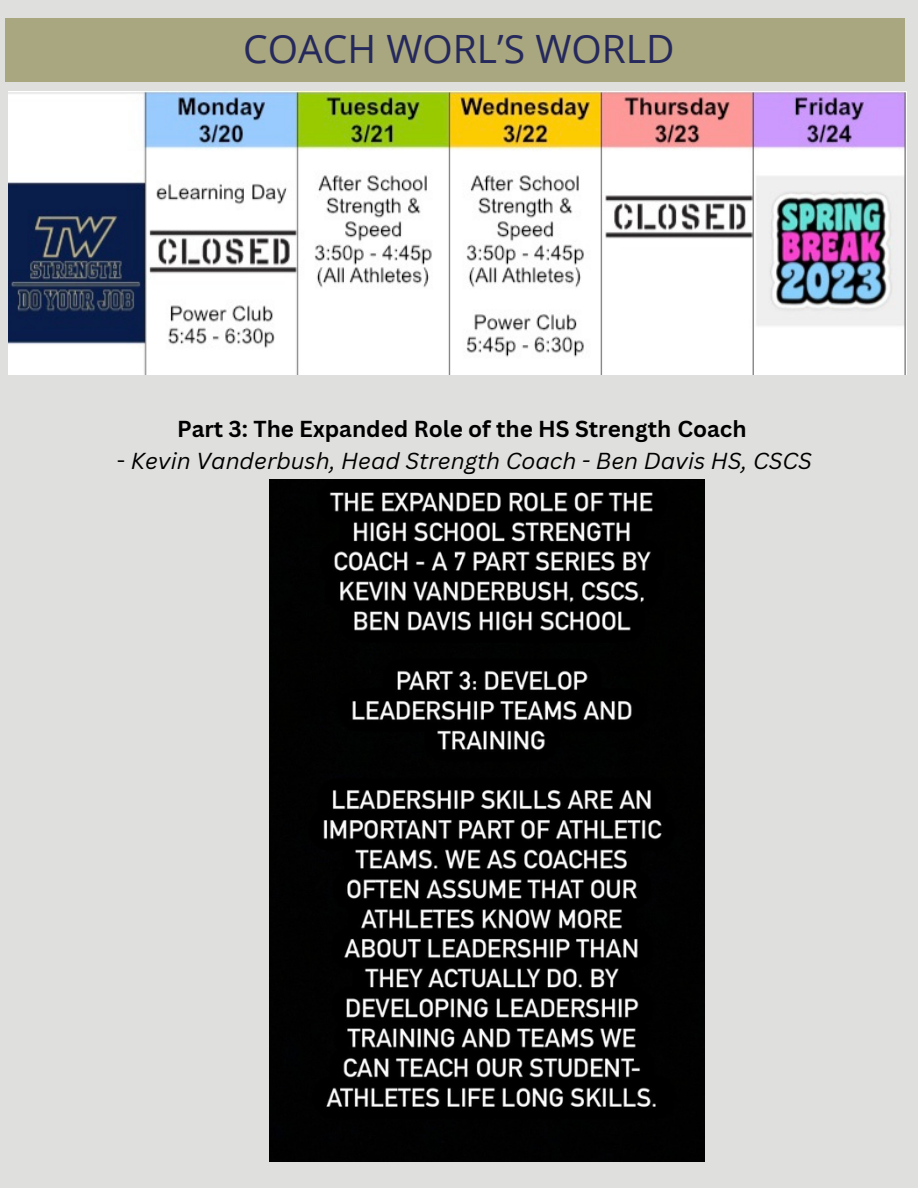
<style>
.page{position:relative;width:918px;height:1188px;background:#dfe0dd}
.page>*{position:absolute;margin:0;border:0;box-sizing:border-box;transform-origin:0 0}
.t1{font:39px "Open Sans";color:#26295c}
.t2{font:italic 22.5px "Canva Sans";color:#000}
.t3{font:700 22.5px "Canva Sans";color:#000}
.s1{font-style:normal}
</style>
<div class="page">
<div style="left:5px;top:18px;width:899px;height:63px;background:#a8a780"></div>
<img style="left:270px;top:479px;width:434px;height:683px">
<img style="left:8px;top:92px;width:898px;height:282px">
<h1 class="t1" style="left:243px;top:21px;width:433px">COACH WORL’S WORLD</h1>
<p class="t3" style="left:177px;top:413px;width:571px">Part 3: The Expanded Role of the HS Strength Coach</p>
<p class="t2" style="left:117px;top:445px;width:697px"><span class="s1">-</span> Kevin Vanderbush, Head Strength Coach - Ben Davis HS, CSCS</p>
</div>
